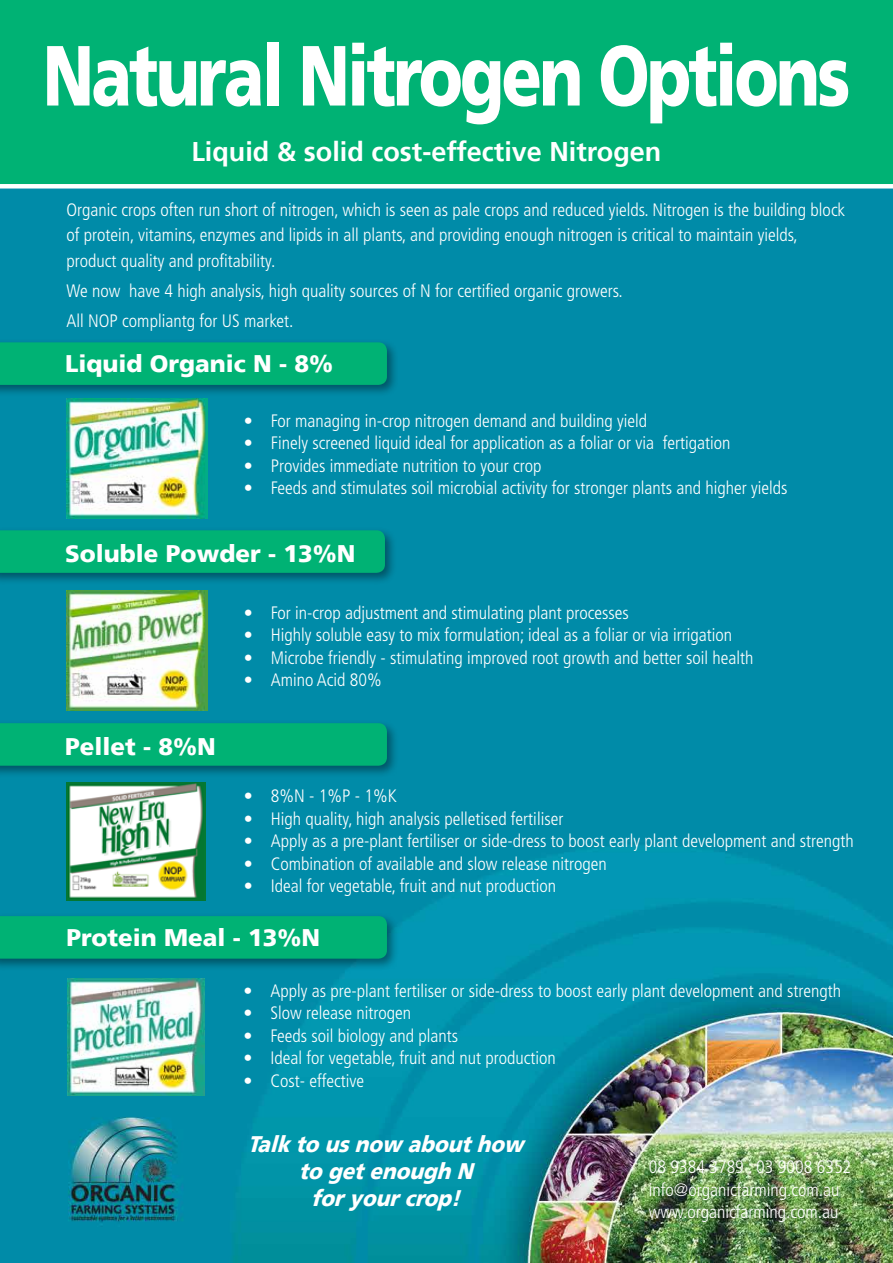
<style>
.page{position:relative;width:893px;height:1263px;background:#fff}
.page>*{position:absolute;margin:0;border:0;box-sizing:border-box;transform-origin:0 0}
.t1{font:900 85.2px "Frutiger 75";letter-spacing:-.04em;color:#fff;scale:.78 1}
.t2{font:700 27px "Frutiger 65";color:#fff}
.t3{font:900 24px "Frutiger 75";color:#fff}
.t4{font:italic 900 22.5px/27px "Frutiger 75";color:#fff;text-align:center;scale:.91 1}
.t5{font:300 condensed 18px/25.5px "Frutiger LT Std";color:#fff}
</style>
<div class="page">
<img style="left:0;top:189px;width:893px;height:1074px">
<div style="left:0;top:0;width:893px;height:186px;background:#00b274"></div>
<div style="left:0;top:184px;width:893px;height:5px;background:#fff"></div>
<div style="left:0;top:526px;width:397px;height:59px;background:#000;opacity:.4"></div>
<div style="left:0;top:530px;width:385px;height:43px;background:#00b274"></div>
<div style="left:0;top:719px;width:400px;height:59px;background:#000;opacity:.4"></div>
<div style="left:0;top:723px;width:387px;height:43px;background:#00b274"></div>
<div style="left:0;top:912px;width:400px;height:59px;background:#000;opacity:.4"></div>
<div style="left:0;top:916px;width:387px;height:43px;background:#00b274"></div>
<div style="left:0;top:338px;width:399px;height:59px;background:#000;opacity:.4"></div>
<div style="left:0;top:342px;width:387px;height:43px;background:#00b274"></div>
<img style="left:67px;top:591px;width:140px;height:119px">
<img style="left:67px;top:782px;width:138px;height:118px">
<img style="left:68px;top:978px;width:137px;height:117px">
<img style="left:67px;top:399px;width:140px;height:120px">
<h1 class="t1" style="left:43px;top:24px;width:1037px">Natural Nitrogen Options</h1>
<h2 class="t2" style="left:191px;top:135px;width:472px">Liquid &amp; solid cost-effective Nitrogen</h2>
<p class="t5" style="left:67px;top:197px;width:780px">Organic crops often run short of nitrogen, which is seen as pale crops and reduced yields. Nitrogen is the building block of protein, vitamins, enzymes and lipids in all plants, and providing enough nitrogen is critical to maintain yields, product quality and profitability.</p>
<p class="t5" style="left:67px;top:276px;width:558px;line-height:30px">We now have 4 high analysis, high quality sources of N for certified organic growers.<br>All NOP compliantg for US market.</p>
<h3 class="t3" style="left:65px;top:349px;width:270px">Liquid Organic N - 8%</h3>
<p class="t5" style="left:244px;top:408px;width:405px">• For managing in-crop nitrogen demand and building yield</p>
<p class="t5" style="left:244px;top:431px;width:488px">• Finely screened liquid ideal for application as a foliar or via fertigation</p>
<p class="t5" style="left:244px;top:453px;width:299px">• Provides immediate nutrition to your crop</p>
<p class="t5" style="left:244px;top:476px;width:545px">• Feeds and stimulates soil microbial activity for stronger plants and higher yields</p>
<h3 class="t3" style="left:65px;top:539px;width:292px">Soluble Powder - 13%N</h3>
<h3 class="t3" style="left:65px;top:732px;width:152px">Pellet - 8%N</h3>
<p class="t5" style="left:244px;top:600px;width:387px">• For in-crop adjustment and stimulating plant processes</p>
<p class="t5" style="left:244px;top:622px;width:490px">• Highly soluble easy to mix formulation; ideal as a foliar or via irrigation</p>
<p class="t5" style="left:244px;top:645px;width:511px">• Microbe friendly - stimulating improved root growth and better soil health</p>
<p class="t5" style="left:244px;top:667px;width:139px">• Amino Acid 80%</p>
<p class="t5" style="left:244px;top:783px;width:154px">• 8%N - 1%P - 1%K</p>
<p class="t5" style="left:244px;top:806px;width:321px">• High quality, high analysis pelletised fertiliser</p>
<p class="t5" style="left:244px;top:828px;width:612px">• Apply as a pre-plant fertiliser or side-dress to boost early plant development and strength</p>
<p class="t5" style="left:244px;top:851px;width:365px">• Combination of available and slow release nitrogen</p>
<p class="t5" style="left:244px;top:873px;width:314px">• Ideal for vegetable, fruit and nut production</p>
<h3 class="t3" style="left:67px;top:923px;width:255px">Protein Meal - 13%N</h3>
<p class="t5" style="left:243px;top:978px;width:599px">• Apply as pre-plant fertiliser or side-dress to boost early plant development and strength</p>
<p class="t5" style="left:243px;top:1000px;width:169px">• Slow release nitrogen</p>
<p class="t5" style="left:243px;top:1023px;width:216px">• Feeds soil biology and plants</p>
<p class="t5" style="left:243px;top:1045px;width:314px">• Ideal for vegetable, fruit and nut production</p>
<p class="t5" style="left:243px;top:1068px;width:122px">• Cost- effective</p>
<p class="t4" style="left:248px;top:1131px;width:312px">Talkto usnow abouthow to getenough N foryourcrop!</p>
<p class="t5" style="left:649px;top:1156px;width:204px;line-height:22.5px">08 9384 3789 : 03 9008 6352 info@organicfarming.com.au www.organicfarming.com.au</p>
</div>
